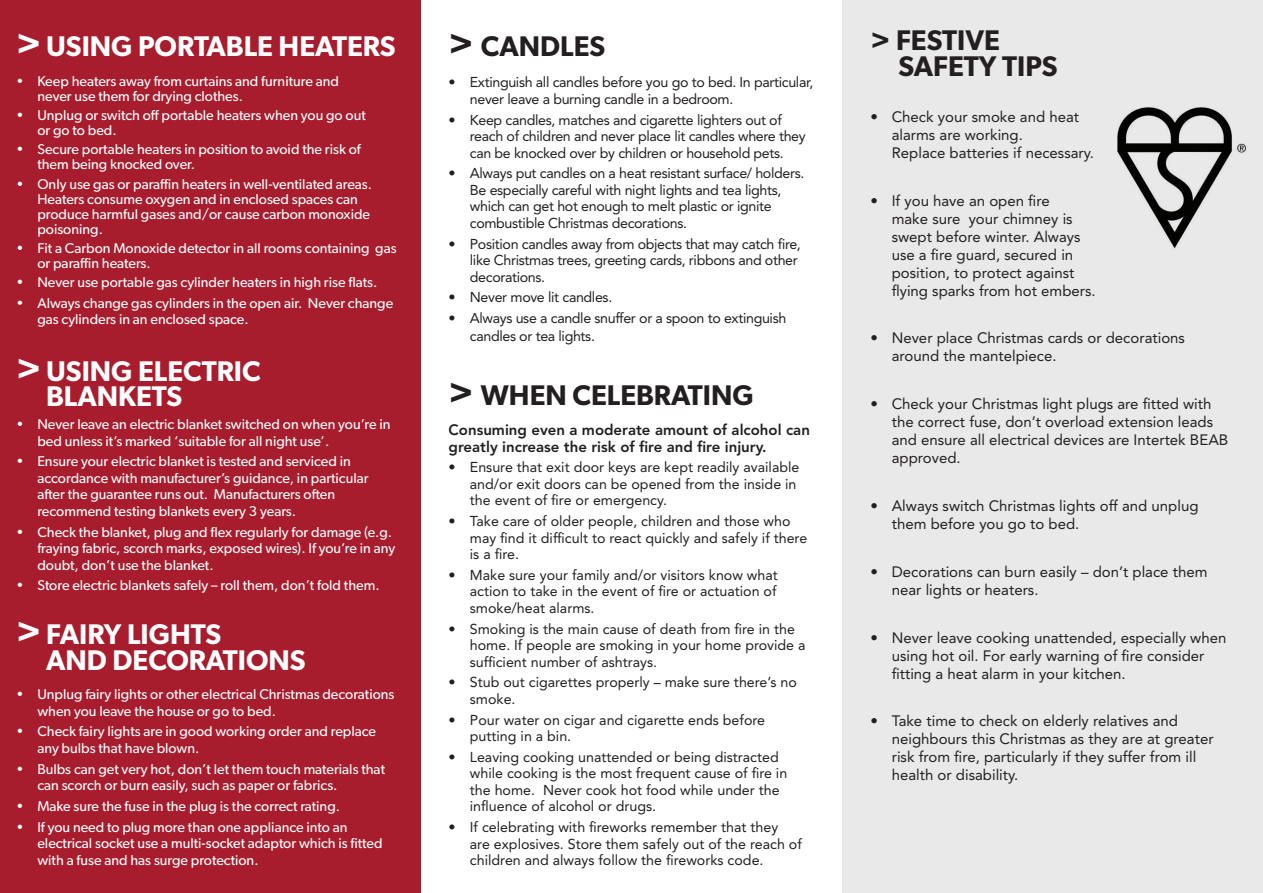
<style>
.page{position:relative;width:1263px;height:893px;background:#fff}
.page>*{position:absolute;margin:0;border:0;box-sizing:border-box;transform-origin:0 0}
.t1{font:600 28.5px/25.5px "Gibson";color:#fff}
.t2{font:600 28.5px "Gibson";color:#231f20}
.t3{font:15px/18px "Avenir LT Std";color:#231f20}
.t4{font:800 15px/16.5px "Avenir LT Std";color:#231f20}
.t5{font:14.25px/16.5px "Gibson";color:#fff}
.t6{font:14.25px/16.5px "Avenir LT Std";color:#231f20}
.t7{font:14.25px/16.5px "Avenir LT Std";letter-spacing:-.025em;color:#231f20}
.s1{font-size:36px}
</style>
<div class="page">
<div style="left:0;top:0;width:421px;height:893px;background:#a81d2e"></div>
<div style="left:842px;top:0;width:421px;height:893px;background:#e9e9e9"></div>
<img style="left:1117px;top:107px;width:130px;height:142px">
<p class="t1" style="left:16px;top:33px;width:381px"><span class="s1">&gt;</span> USING PORTABLE HEATERS</p>
<p class="t5" style="left:37px;top:73px;width:303px;line-height:15px;text-indent:-21px">• Keep heaters away from curtains and furniture and never use them for drying clothes.</p>
<p class="t5" style="left:37px;top:107px;width:330px;line-height:15px;text-indent:-21px">• Unplug or switch off portable heaters when you go out or go to bed.</p>
<p class="t5" style="left:37px;top:142px;width:325px;line-height:15px;text-indent:-21px">• Secure portable heaters in position to avoid the risk of them being knocked over.</p>
<p class="t5" style="left:37px;top:176px;width:336px;line-height:15px;text-indent:-21px">• Only use gas or paraffin heaters in well-ventilated areas.<br>Heaters consume oxygen and in enclosed spaces can produce harmful gases and/or cause carbon monoxide poisoning.</p>
<p class="t5" style="left:37px;top:240px;width:361px;line-height:15px;text-indent:-21px">• Fit a Carbon Monoxide detector in all rooms containing gas or paraffin heaters.</p>
<p class="t5" style="left:16px;top:274px;width:363px">• Never use portable gas cylinder heaters in high rise flats.</p>
<p class="t5" style="left:37px;top:294px;width:357px;text-indent:-21px">• Always change gas cylinders in the open air. Never change gas cylinders in an enclosed space.</p>
<p class="t1" style="left:46px;top:357px;width:216px;text-indent:-30px"><span class="s1">&gt;</span> USING ELECTRIC<br>BLANKETS</p>
<p class="t5" style="left:37px;top:416px;width:355px;text-indent:-21px">• Never leave an electric blanket switched on when you’re in bed unless it’s marked ‘suitable for all night use’.</p>
<p class="t5" style="left:37px;top:453px;width:333px;text-indent:-21px">• Ensure your electric blanket is tested and serviced in accordance with manufacturer’s guidance, in particular after the guarantee runs out. Manufacturers often recommend testing blankets every 3 years.</p>
<p class="t5" style="left:37px;top:523px;width:359px;text-indent:-21px">• Check the blanket, plug and flex regularly for damage (e.g. fraying fabric, scorch marks, exposed wires). If you’re in any doubt, don’t use the blanket.</p>
<p class="t5" style="left:16px;top:577px;width:365px">• Store electric blankets safely – roll them, don’t fold them.</p>
<p class="t1" style="left:16px;top:621px;width:206px"><span class="s1">&gt;</span> FAIRY LIGHTS</p>
<p class="t1" style="left:46px;top:647px;width:261px">AND DECORATIONS</p>
<p class="t5" style="left:37px;top:686px;width:359px;text-indent:-21px">• Unplug fairy lights or other electrical Christmas decorations when you leave the house or go to bed.</p>
<p class="t5" style="left:37px;top:723px;width:340px;text-indent:-21px">• Check fairy lights are in good working order and replace any bulbs that have blown.</p>
<p class="t5" style="left:37px;top:760px;width:349px;text-indent:-21px">• Bulbs can get very hot, don’t let them touch materials that can scorch or burn easily, such as paper or fabrics.</p>
<p class="t5" style="left:16px;top:798px;width:325px">• Make sure the fuse in the plug is the correct rating.</p>
<p class="t5" style="left:37px;top:818px;width:347px;text-indent:-21px">• If you need to plug more than one appliance into an electrical socket use a multi-socket adaptor which is fitted with a fuse and has surge protection.</p>
<p class="t2" style="left:449px;top:30px;width:158px"><span class="s1">&gt;</span> CANDLES</p>
<p class="t7" style="left:470px;top:74px;width:345px;text-indent:-21px">• Extinguish all candles before you go to bed. In particular, never leave a burning candle in a bedroom.</p>
<p class="t7" style="left:470px;top:111px;width:337px;text-indent:-21px">• Keep candles, matches and cigarette lighters out of reach of children and never place lit candles where they can be knocked over by children or household pets.</p>
<p class="t7" style="left:470px;top:165px;width:336px;text-indent:-21px">• Always put candles on a heat resistant surface/ holders.<br>Be especially careful with night lights and tea lights, which can get hot enough to melt plastic or ignite combustible Christmas decorations.</p>
<p class="t7" style="left:470px;top:235px;width:333px;text-indent:-21px">• Position candles away from objects that may catch fire, like Christmas trees, greeting cards, ribbons and other decorations.</p>
<p class="t7" style="left:449px;top:289px;width:165px">• Never move lit candles.</p>
<p class="t7" style="left:470px;top:309px;width:318px;line-height:18px;text-indent:-21px">• Always use a candle snuffer or a spoon to extinguish candles or tea lights.</p>
<p class="t2" style="left:449px;top:378px;width:307px"><span class="s1">&gt;</span> WHEN CELEBRATING</p>
<p class="t4" style="left:449px;top:422px;width:363px">Consuming even a moderate amount of alcohol can greatly increase the risk of fire and fire injury.</p>
<p class="t6" style="left:470px;top:459px;width:331px;text-indent:-21px">• Ensure that exit door keys are kept readily available and/or exit doors can be opened from the inside in the event of fire or emergency.</p>
<p class="t6" style="left:470px;top:513px;width:339px;text-indent:-21px">• Take care of older people, children and those who may find it difficult to react quickly and safely if there is a fire.</p>
<p class="t6" style="left:470px;top:567px;width:309px;text-align:justify;text-indent:-21px">• Make sure your family and/or visitors know what action to take in the event of fire or actuation of smoke/heat alarms.</p>
<p class="t6" style="left:470px;top:621px;width:337px;text-indent:-21px">• Smoking is the main cause of death from fire in the home. If people are smoking in your home provide a sufficient number of ashtrays.</p>
<p class="t6" style="left:470px;top:674px;width:328px;text-indent:-21px">• Stub out cigarettes properly – make sure there’s no smoke.</p>
<p class="t6" style="left:470px;top:712px;width:297px;text-indent:-21px">• Pour water on cigar and cigarette ends before putting in a bin.</p>
<p class="t6" style="left:470px;top:749px;width:319px;text-indent:-21px">• Leaving cooking unattended or being distracted while cooking is the most frequent cause of fire in the home. Never cook hot food while under the influence of alcohol or drugs.</p>
<p class="t6" style="left:470px;top:819px;width:333px;text-indent:-21px">• If celebrating with fireworks remember that they are explosives. Store them safely out of the reach of children and always follow the fireworks code.</p>
<p class="t2" style="left:870px;top:24px;width:131px">&gt; FESTIVE</p>
<p class="t2" style="left:898px;top:49px;width:161px">SAFETY TIPS</p>
<p class="t3" style="left:892px;top:108px;width:204px;text-indent:-21px">• Check your smoke and heat alarms are working.<br>Replace batteries if necessary.</p>
<p class="t3" style="left:892px;top:192px;width:205px;text-indent:-21px">• If you have an open fire<br>make sure your chimney is swept before winter. Always use a fire guard, secured in position, to protect against flying sparks from hot embers.</p>
<p class="t3" style="left:892px;top:329px;width:295px;text-indent:-21px">• Never place Christmas cards or decorations around the mantelpiece.</p>
<p class="t3" style="left:892px;top:395px;width:338px;text-indent:-21px">• Check your Christmas light plugs are fitted with the correct fuse, don’t overload extension leads and ensure all electrical devices are Intertek BEAB approved.</p>
<p class="t3" style="left:892px;top:497px;width:308px;text-indent:-21px">• Always switch Christmas lights off and unplug them before you go to bed.</p>
<p class="t3" style="left:892px;top:563px;width:317px;text-indent:-21px">• Decorations can burn easily – don’t place them near lights or heaters.</p>
<p class="t3" style="left:892px;top:628px;width:336px;text-indent:-21px">• Never leave cooking unattended, especially when using hot oil. For early warning of fire consider fitting a heat alarm in your kitchen.</p>
<p class="t3" style="left:892px;top:712px;width:323px;text-indent:-21px">• Take time to check on elderly relatives and neighbours this Christmas as they are at greater risk from fire, particularly if they suffer from ill health or disability.</p>
</div>
